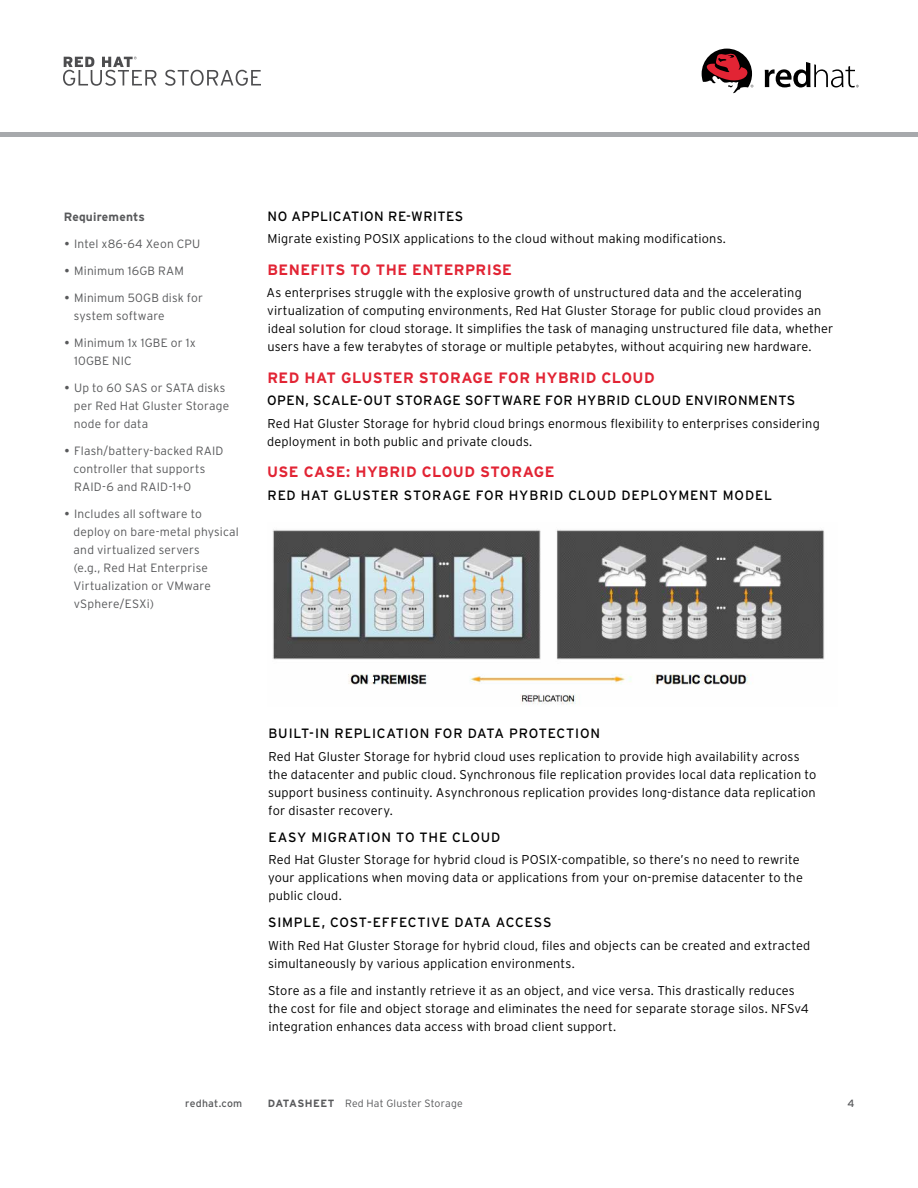
<style>
.page{position:relative;width:918px;height:1188px;background:#fff}
.page>*{position:absolute;margin:0;border:0;box-sizing:border-box;transform-origin:0 0}
.t1{font:700 15px "Interstate";letter-spacing:.025em;color:#e22434}
.t2{font:13.5px "Interstate";letter-spacing:.045em;color:#000}
.t3{font:300 12.75px/18px "Interstate";letter-spacing:.01em;color:#000}
.t4{font:300 12px/18px "Interstate";letter-spacing:.015em;color:#58595b}
.t5{font:700 12px "Interstate";letter-spacing:.015em;color:#58595b}
.t6{font:300 10.5px "Interstate";letter-spacing:.02em;color:#58595b}
.t7{font:10.5px "Interstate";letter-spacing:.02em;color:#58595b}
.s1{font-weight:400}
.s2{font-weight:700}
</style>
<div class="page">
<svg style="left:765px;top:62px;width:94px;height:25px"></svg>
<svg style="left:702px;top:49px;width:51px;height:45px"></svg>
<svg style="left:63px;top:57px;width:93px;height:29px"></svg>
<svg style="left:165px;top:70px;width:96px;height:16px"></svg>
<img style="left:272px;top:529px;width:553px;height:176px">
<svg style="left:369px;top:677px;width:5px;height:5px"></svg>
<hr style="left:0;top:133px;width:918px;height:4px;background:#a7a9ac">
<p class="t5" style="left:64px;top:210px;width:83px">Requirements</p>
<p class="t4" style="left:64px;top:234px;width:137px"><span class="s1">•</span> Intel x86-64 Xeon CPU</p>
<p class="t4" style="left:64px;top:261px;width:121px"><span class="s1">•</span> Minimum 16GB RAM</p>
<p class="t4" style="left:74px;top:288px;width:131px;text-indent:-9px"><span class="s1">•</span> Minimum 50GB disk for system software</p>
<p class="t4" style="left:74px;top:333px;width:123px;text-indent:-10px"><span class="s1">•</span> Minimum 1x 1GBE or 1x<br>10GBE NIC</p>
<p class="t4" style="left:74px;top:378px;width:157px;text-indent:-10px"><span class="s1">•</span> Up to 60 SAS or SATA disks per Red Hat Gluster Storage node for data</p>
<p class="t4" style="left:74px;top:441px;width:151px;text-indent:-9px"><span class="s1">•</span> Flash/battery-backed RAID controller that supports<br>RAID-6 and RAID-1+0</p>
<p class="t4" style="left:73px;top:504px;width:167px;text-indent:-9px"><span class="s1">•</span> Includes all software to deploy on bare-metal physical and virtualized servers<br>(e.g., Red Hat Enterprise<br>Virtualization or VMware vSphere/ESXi)</p>
<p class="t2" style="left:268px;top:208px;width:197px">NO APPLICATION RE-WRITES</p>
<p class="t3" style="left:268px;top:229px;width:460px">Migrate existing POSIX applications to the cloud without making modifications.</p>
<p class="t1" style="left:267px;top:261px;width:246px">BENEFITS TO THE ENTERPRISE</p>
<p class="t3" style="left:267px;top:283px;width:568px">As enterprises struggle with the explosive growth of unstructured data and the accelerating virtualization of computing environments, Red Hat Gluster Storage for public cloud provides an ideal solution for cloud storage. It simplifies the task of managing unstructured file data, whether users have a few terabytes of storage or multiple petabytes, without acquiring new hardware.</p>
<p class="t1" style="left:267px;top:369px;width:389px">RED HAT GLUSTER STORAGE FOR HYBRID CLOUD</p>
<p class="t2" style="left:267px;top:393px;width:530px">OPEN, SCALE-OUT STORAGE SOFTWARE FOR HYBRID CLOUD ENVIRONMENTS</p>
<p class="t3" style="left:267px;top:414px;width:554px">Red Hat Gluster Storage for hybrid cloud brings enormous flexibility to enterprises considering deployment in both public and private clouds.</p>
<p class="t1" style="left:267px;top:463px;width:289px">USE CASE: HYBRID CLOUD STORAGE</p>
<p class="t2" style="left:268px;top:487px;width:506px">RED HAT GLUSTER STORAGE FOR HYBRID CLOUD DEPLOYMENT MODEL</p>
<p class="t2" style="left:268px;top:726px;width:333px">BUILT-IN REPLICATION FOR DATA PROTECTION</p>
<p class="t3" style="left:268px;top:747px;width:550px">Red Hat Gluster Storage for hybrid cloud uses replication to provide high availability across the datacenter and public cloud. Synchronous file replication provides local data replication to support business continuity. Asynchronous replication provides long-distance data replication for disaster recovery.</p>
<p class="t2" style="left:268px;top:829px;width:233px">EASY MIGRATION TO THE CLOUD</p>
<p class="t3" style="left:268px;top:850px;width:536px">Red Hat Gluster Storage for hybrid cloud is POSIX-compatible, so there’s no need to rewrite your applications when moving data or applications from your on-premise datacenter to the public cloud.</p>
<p class="t2" style="left:268px;top:915px;width:285px">SIMPLE, COST-EFFECTIVE DATA ACCESS</p>
<p class="t3" style="left:268px;top:936px;width:544px">With Red Hat Gluster Storage for hybrid cloud, files and objects can be created and extracted simultaneously by various application environments.</p>
<p class="t3" style="left:268px;top:981px;width:542px">Store as a file and instantly retrieve it as an object, and vice versa. This drastically reduces the cost for file and object storage and eliminates the need for separate storage silos. NFSv4 integration enhances data access with broad client support.</p>
<p class="t7" style="left:185px;top:1097px;width:59px">redhat.com</p>
<p class="t6" style="left:268px;top:1097px;width:197px"><span class="s2">DATASHEET</span> Red Hat Gluster Storage</p>
<p class="t7" style="left:848px;top:1097px;width:9px">4</p>
</div>
